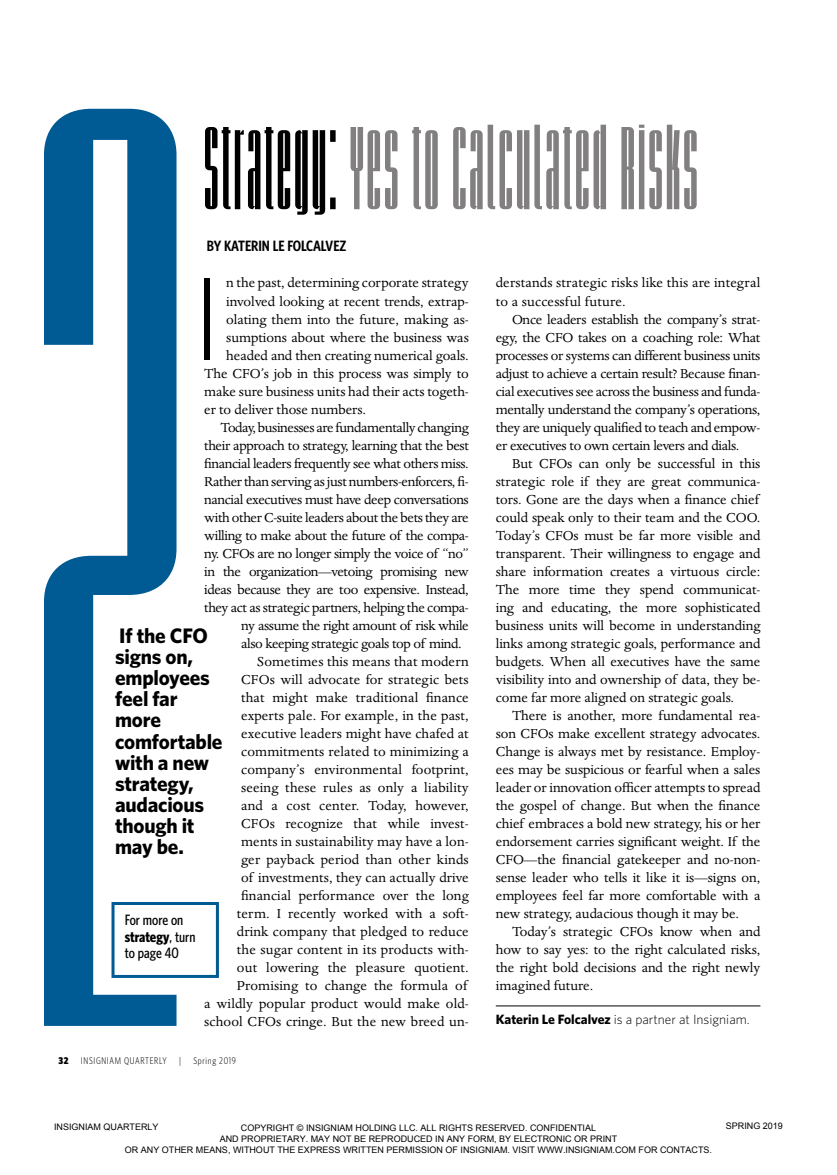
<style>
.page{position:relative;width:837px;height:1175px;background:#fff}
.page>*{position:absolute;margin:0;border:0;box-sizing:border-box;transform-origin:0 0}
.t1{font:300 118.8px "Whitney";color:#000}
.t2{font:90px "Briem Akademi Std Black Comp";letter-spacing:.035em;color:#817f7f}
.t3{font:700 21px/21px "Whitney";letter-spacing:-.01em;color:#000}
.t4{font:15px/18px "Dante MT Std";letter-spacing:-.005em;color:#000;text-align:justify}
.t5{font:15px "Dante MT Std";letter-spacing:-.025em;color:#000}
.t6{font:500 15px/16.5px "Whitney Condensed";color:#000}
.t7{font:600 15px "Whitney Condensed";letter-spacing:-.005em;color:#000}
.t8{font:300 13.5px "Whitney";color:#000}
.t9{font:300 9.75px "Whitney Condensed";letter-spacing:.07em;color:#000}
.t10{font:900 9.75px "Whitney Condensed";color:#000}
.t11{font:9px/10.8px "Arial";color:#000;text-align:center}
.s1{color:#000}
.s2{font-weight:700}
</style>
<div class="page">
<svg style="left:44px;top:109px;width:133px;height:916px;fill:#005a93"></svg>
<hr style="left:496px;top:1005px;width:264px;height:1px;background:#000">
<div style="left:112px;top:902px;width:107px;height:76px;border:3px solid #005a93"></div>
<h2 class="t2" style="left:204px;top:125px;width:495px"><span class="s1">STRATEGY:</span> YES TO CALCULATED RISKS</h2>
<p class="t7" style="left:207px;top:237px;width:141px">BY KATERIN LE FOLCALVEZ</p>
<h1 class="t1" style="left:191px;top:249px;width:33px">I</h1>
<p class="t4" style="left:226px;top:274px;width:244px">n the past, determining corporate strategy</p>
<p class="t4" style="left:226px;top:292px;width:244px">involved looking at recent trends, extrap-</p>
<p class="t4" style="left:226px;top:310px;width:244px">olating them into the future, making as-</p>
<p class="t4" style="left:226px;top:328px;width:244px">sumptions about where the business was</p>
<p class="t4" style="left:226px;top:346px;width:244px">headed and then creating numerical goals.</p>
<p class="t4" style="left:204px;top:364px;width:266px">The CFO’s job in this process was simply to</p>
<p class="t4" style="left:204px;top:382px;width:266px">make sure business units had their acts togeth-</p>
<p class="t4" style="left:204px;top:400px;width:163px">er to deliver those numbers.</p>
<p class="t5" style="left:220px;top:418px;width:250px">Today, businesses are fundamentally changing</p>
<p class="t5" style="left:204px;top:436px;width:266px">their approach to strategy, learning that the best</p>
<p class="t5" style="left:204px;top:454px;width:266px">financial leaders frequently see what others miss.</p>
<p class="t5" style="left:204px;top:472px;width:266px">Rather than serving as just numbers-enforcers, fi-</p>
<p class="t5" style="left:204px;top:490px;width:266px">nancial executives must have deep conversations</p>
<p class="t5" style="left:204px;top:508px;width:266px">with other C-suite leaders about the bets they are</p>
<p class="t5" style="left:204px;top:526px;width:266px">willing to make about the future of the compa-</p>
<p class="t5" style="left:204px;top:544px;width:266px">ny. CFOs are no longer simply the voice of “no”</p>
<p class="t5" style="left:204px;top:562px;width:266px">in the organization—vetoing promising new</p>
<p class="t5" style="left:204px;top:580px;width:266px">ideas because they are too expensive. Instead,</p>
<p class="t5" style="left:204px;top:598px;width:266px">they act as strategic partners, helping the compa-</p>
<p class="t5" style="left:241px;top:616px;width:229px">ny assume the right amount of risk while</p>
<p class="t5" style="left:241px;top:634px;width:222px">also keeping strategic goals top of mind.</p>
<p class="t4" style="left:257px;top:652px;width:213px">Sometimes this means that modern</p>
<p class="t4" style="left:241px;top:670px;width:229px">CFOs will advocate for strategic bets</p>
<p class="t4" style="left:241px;top:688px;width:229px">that might make traditional finance</p>
<p class="t4" style="left:241px;top:706px;width:229px">experts pale. For example, in the past,</p>
<p class="t4" style="left:241px;top:724px;width:229px">executive leaders might have chafed at</p>
<p class="t4" style="left:241px;top:742px;width:229px">commitments related to minimizing a</p>
<p class="t4" style="left:241px;top:760px;width:229px">company’s environmental footprint,</p>
<p class="t4" style="left:241px;top:778px;width:229px">seeing these rules as only a liability</p>
<p class="t4" style="left:241px;top:796px;width:229px">and a cost center. Today, however,</p>
<p class="t4" style="left:241px;top:814px;width:229px">CFOs recognize that while invest-</p>
<p class="t4" style="left:241px;top:832px;width:229px">ments in sustainability may have a lon-</p>
<p class="t4" style="left:241px;top:850px;width:229px">ger payback period than other kinds</p>
<p class="t4" style="left:241px;top:868px;width:229px">of investments, they can actually drive</p>
<p class="t4" style="left:241px;top:886px;width:229px">financial performance over the long</p>
<p class="t4" style="left:237px;top:904px;width:233px">term. I recently worked with a soft-</p>
<p class="t4" style="left:237px;top:922px;width:233px">drink company that pledged to reduce</p>
<p class="t4" style="left:237px;top:940px;width:233px">the sugar content in its products with-</p>
<p class="t4" style="left:237px;top:958px;width:233px">out lowering the pleasure quotient.</p>
<p class="t4" style="left:237px;top:976px;width:232px">Promising to change the formula of</p>
<p class="t4" style="left:204px;top:994px;width:266px">a wildly popular product would make old-</p>
<p class="t4" style="left:204px;top:1012px;width:266px">school CFOs cringe. But the new breed un-</p>
<h3 class="t3" style="left:115px;top:625px;width:109px">If the CFO signs on, employees feel far more comfortable with a new strategy, audacious though it may be.</h3>
<p class="t6" style="left:125px;top:911px;width:72px">For more on <span class="s2">strategy</span>, turn to page 40</p>
<p class="t10" style="left:58px;top:1054px;width:12px">32</p>
<p class="t9" style="left:81px;top:1055px;width:87px">INSIGNIAM QUARTERLY</p>
<p class="t9" style="left:179px;top:1055px;width:3px">|</p>
<p class="t9" style="left:194px;top:1055px;width:44px">Spring 2019</p>
<p class="t4" style="left:496px;top:274px;width:266px">derstands strategic risks like this are integral to a successful future.</p>
<p class="t4" style="left:496px;top:310px;width:266px;text-indent:16px">Once leaders establish the company’s strat&shy;egy, the CFO takes on a coaching role: What processes or systems can different business units adjust to achieve a certain result? Because finan&shy;cial executives see across the business and funda&shy;mentally understand the company’s operations, they are uniquely qualified to teach and empow&shy;er executives to own certain levers and dials.</p>
<p class="t4" style="left:496px;top:454px;width:266px;text-indent:16px">But CFOs can only be successful in this strategic role if they are great communica&shy;tors. Gone are the days when a finance chief could speak only to their team and the COO.<br>Today’s CFOs must be far more visible and transparent. Their willingness to engage and share information creates a virtuous circle:<br>The more time they spend communicat&shy;ing and educating, the more sophisticated business units will become in understanding links among strategic goals, performance and budgets. When all executives have the same visibility into and ownership of data, they be&shy;come far more aligned on strategic goals.</p>
<p class="t4" style="left:496px;top:706px;width:266px;text-indent:16px">There is another, more fundamental rea&shy;son CFOs make excellent strategy advocates.<br>Change is always met by resistance. Employ&shy;ees may be suspicious or fearful when a sales leader or innovation officer attempts to spread the gospel of change. But when the finance chief embraces a bold new strategy, his or her endorsement carries significant weight. If the CFO—the financial gatekeeper and no-non&shy;sense leader who tells it like it is—signs on, employees feel far more comfortable with a new strategy, audacious though it may be.</p>
<p class="t4" style="left:496px;top:922px;width:266px;text-indent:16px">Today’s strategic CFOs know when and how to say yes: to the right calculated risks, the right bold decisions and the right newly imagined future.</p>
<p class="t8" style="left:496px;top:1011px;width:255px"><span class="s2">Katerin Le Folcalvez</span> is a partner at Insigniam.</p>
<p class="t11" style="left:125px;top:1122px;width:589px">COPYRIGHT © INSIGNIAM HOLDING LLC. ALL RIGHTS RESERVED. CONFIDENTIAL<br>AND PROPRIETARY. MAY NOT BE REPRODUCED IN ANY FORM, BY ELECTRONIC OR PRINT<br>OR ANY OTHER MEANS, WITHOUT THE EXPRESS WRITTEN PERMISSION OF INSIGNIAM. VISIT WWW.INSIGNIAM.COM FOR CONTACTS.</p>
<p class="t11" style="left:726px;top:1120px;width:59px">SPRING 2019</p>
<p class="t11" style="left:54px;top:1121px;width:106px">INSIGNIAM QUARTERLY</p>
</div>
